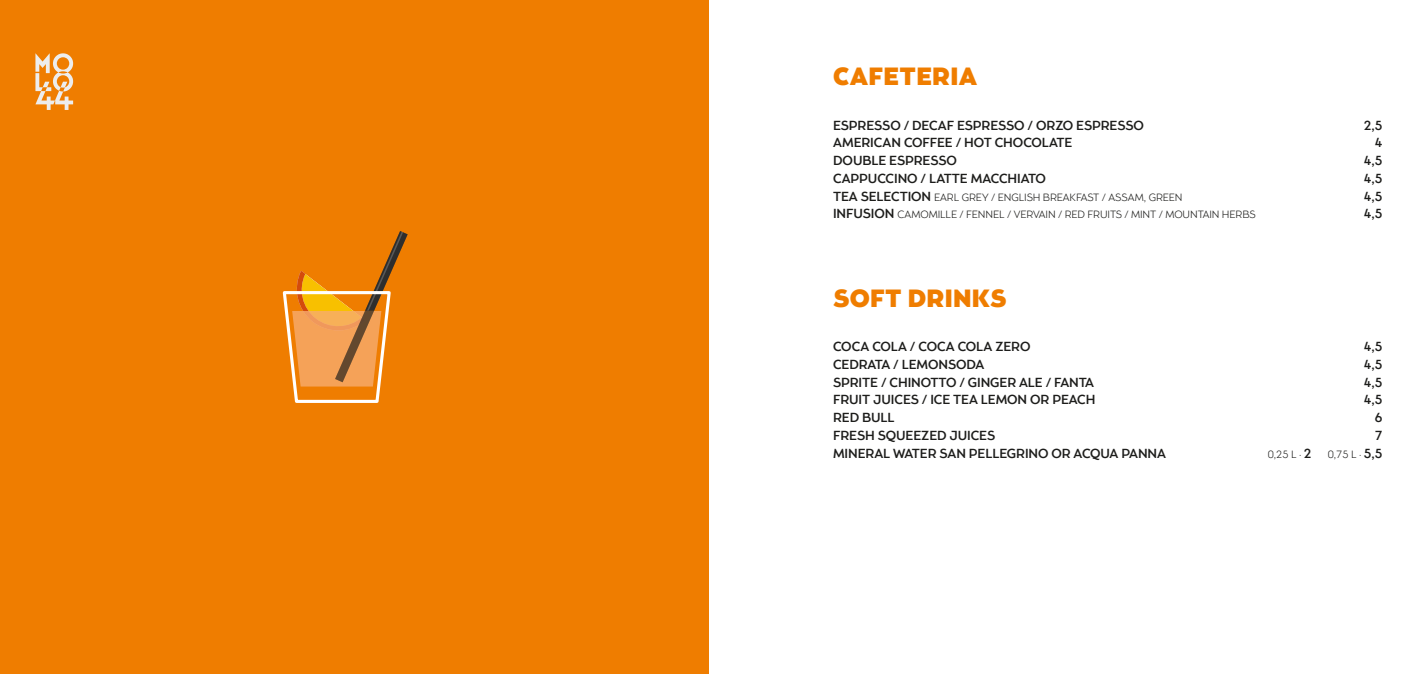
<style>
.page{position:relative;width:1418px;height:674px;background:#fff}
.page>*{position:absolute;margin:0;border:0;box-sizing:border-box;transform-origin:0 0}
.t1{font:900 23.75px "Remo Plus Pro";letter-spacing:.01em;color:#ef7d00}
.t2{font:600 12.5px "Remo Plus Pro";letter-spacing:-.005em;color:#1d1d1b}
.t3{font:10px "Remo Plus Pro Blond";letter-spacing:-.005em;color:#1d1d1b}
.s1{font-family:"Remo Plus Pro";font-weight:600;font-size:12.5px}
</style>
<div class="page">
<div style="left:0;top:0;width:709px;height:673px;background:#ef7d00"></div>
<svg style="left:282px;top:231px;width:125px;height:172px"></svg>
<svg style="left:35px;top:53px;width:38px;height:57px"></svg>
<p class="t1" style="left:833px;top:60px;width:146px">CAFETERIA</p>
<p class="t2" style="left:833px;top:116px;width:312px">ESPRESSO / DECAF ESPRESSO / ORZO ESPRESSO</p>
<p class="t2" style="left:833px;top:134px;width:241px">AMERICAN COFFEE / HOT CHOCOLATE</p>
<p class="t2" style="left:833px;top:152px;width:125px">DOUBLE ESPRESSO</p>
<p class="t2" style="left:833px;top:170px;width:214px">CAPPUCCINO / LATTE MACCHIATO</p>
<p class="t3" style="left:833px;top:190px;width:351px"><span class="s1">TEA SELECTION</span> EARL GREY / ENGLISH BREAKFAST / ASSAM, GREEN</p>
<p class="t3" style="left:833px;top:208px;width:424px"><span class="s1">INFUSION</span> CAMOMILLE / FENNEL / VERVAIN / RED FRUITS / MINT / MOUNTAIN HERBS</p>
<p class="t2" style="left:1363px;top:116px;width:20px">2,5</p>
<p class="t2" style="left:1374px;top:134px;width:9px">4</p>
<p class="t2" style="left:1363px;top:152px;width:20px">4,5</p>
<p class="t2" style="left:1363px;top:170px;width:20px">4,5</p>
<p class="t2" style="left:1363px;top:187px;width:20px">4,5</p>
<p class="t2" style="left:1363px;top:205px;width:20px">4,5</p>
<p class="t1" style="left:833px;top:281px;width:175px">SOFT DRINKS</p>
<p class="t2" style="left:833px;top:337px;width:199px">COCA COLA / COCA COLA ZERO</p>
<p class="t2" style="left:833px;top:355px;width:153px">CEDRATA / LEMONSODA</p>
<p class="t2" style="left:833px;top:373px;width:262px">SPRITE / CHINOTTO / GINGER ALE / FANTA</p>
<p class="t2" style="left:833px;top:391px;width:264px">FRUIT JUICES / ICE TEA LEMON OR PEACH</p>
<p class="t2" style="left:833px;top:408px;width:63px">RED BULL</p>
<p class="t2" style="left:833px;top:426px;width:164px">FRESH SQUEEZED JUICES</p>
<p class="t2" style="left:833px;top:444px;width:334px">MINERAL WATER SAN PELLEGRINO OR ACQUA PANNA</p>
<p class="t3" style="left:1267px;top:447px;width:45px">0,25 L · <span class="s1">2</span></p>
<p class="t2" style="left:1363px;top:337px;width:20px">4,5</p>
<p class="t2" style="left:1363px;top:355px;width:20px">4,5</p>
<p class="t2" style="left:1363px;top:373px;width:20px">4,5</p>
<p class="t2" style="left:1363px;top:391px;width:20px">4,5</p>
<p class="t2" style="left:1374px;top:408px;width:9px">6</p>
<p class="t2" style="left:1374px;top:426px;width:9px">7</p>
<p class="t3" style="left:1327px;top:447px;width:56px">0,75 L · <span class="s1">5,5</span></p>
</div>
